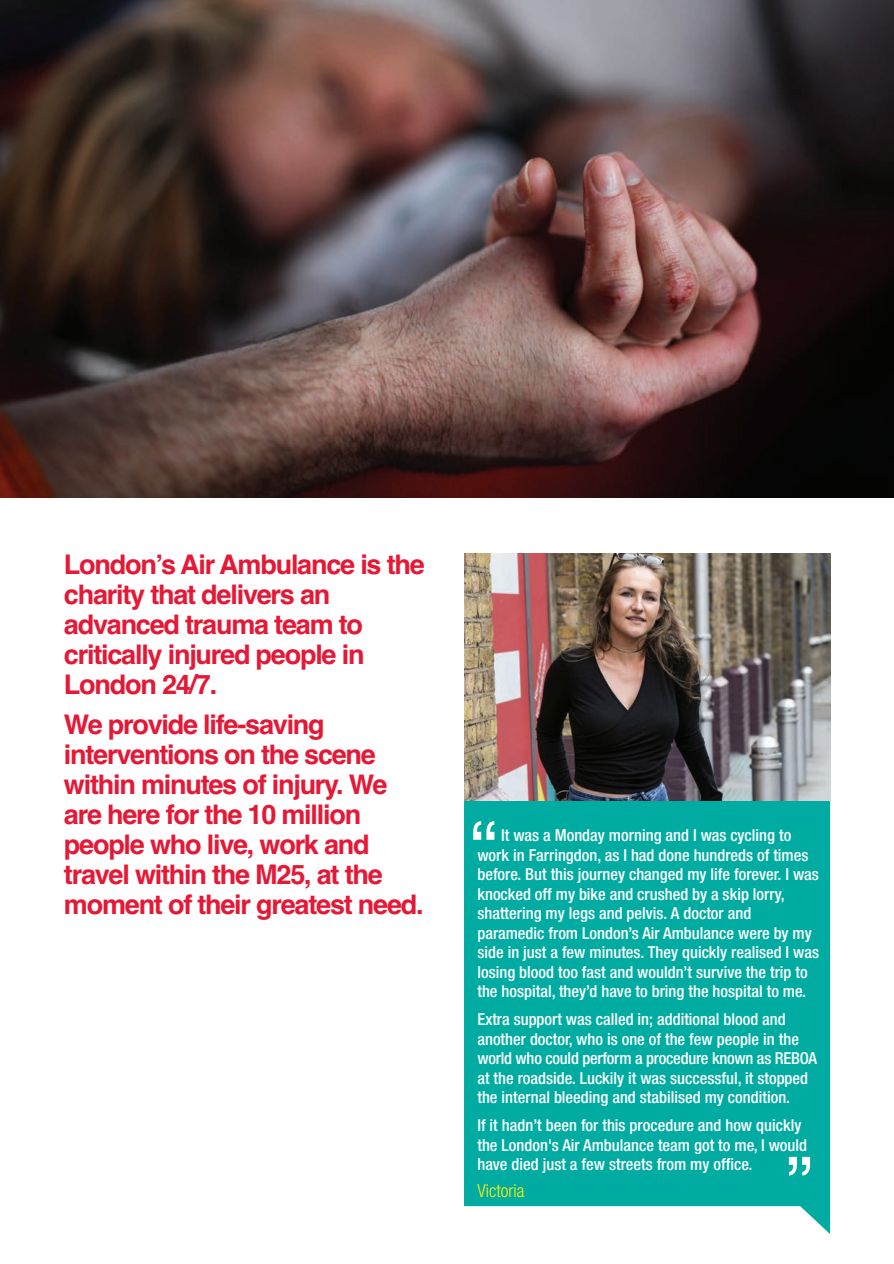
<style>
.page{position:relative;width:894px;height:1264px;background:#fff}
.page>*{position:absolute;margin:0;border:0;box-sizing:border-box;transform-origin:0 0}
.t1{font:72px "Helvetica Neue";color:#fff}
.t2{font:700 27px/30px "Helvetica";letter-spacing:-.045em;color:#e51836}
.t3{font:300 condensed 18px "Helvetica Neue";color:#fff101}
.t4{font:500 condensed 16.5px/19.5px "Helvetica Neue";color:#fff}
</style>
<div class="page">
<img style="left:0;top:0;width:893px;height:498px">
<div style="left:464px;top:799px;width:365px;height:434px;background:#00aca2"></div>
<img style="left:464px;top:553px;width:365px;height:246px">
<h2 class="t2" style="left:64px;top:549px;width:362px">London’s Air Ambulance is the charity that delivers an advanced trauma team to critically injured people in<br>London 24/7.</h2>
<h2 class="t2" style="left:64px;top:709px;width:361px">We provide life-saving interventions on the scene within minutes of injury. We are here for the 10 million people who live, work and travel within the M25, at the moment of their greatest need.</h2>
<h1 class="t1" style="left:468px;top:803px;width:32px">“</h1>
<p class="t4" style="left:477px;top:826px;width:343px;text-indent:24px">It was a Monday morning and I was cycling to work in Farringdon, as I had done hundreds of times before. But this journey changed my life forever. I was knocked off my bike and crushed by a skip lorry, shattering my legs and pelvis. A doctor and paramedic from London’s Air Ambulance were by my side in just a few minutes. They quickly realised I was losing blood too fast and wouldn’t survive the trip to the hospital, they’d have to bring the hospital to me.</p>
<p class="t4" style="left:477px;top:1010px;width:341px">Extra support was called in; additional blood and another doctor, who is one of the few people in the world who could perform a procedure known as REBOA at the roadside. Luckily it was successful, it stopped the internal bleeding and stabilised my condition.</p>
<p class="t4" style="left:477px;top:1116px;width:331px">If it hadn’t been for this procedure and how quickly the London's Air Ambulance team got to me, I would have died just a few streets from my office.</p>
<p class="t3" style="left:477px;top:1183px;width:48px">Victoria</p>
<h1 class="t1" style="left:783px;top:1139px;width:32px">”</h1>
</div>
